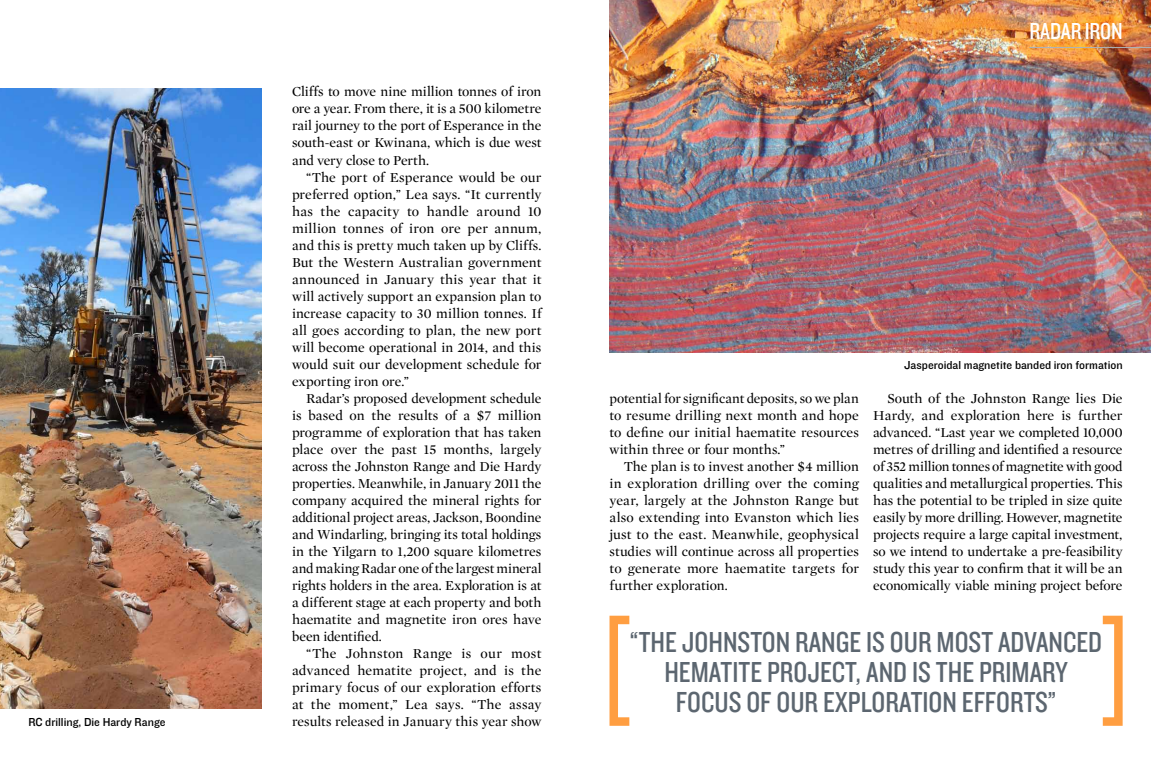
<style>
.page{position:relative;width:1151px;height:783px;background:#fff}
.page>*{position:absolute;margin:0;border:0;box-sizing:border-box;transform-origin:0 0}
.t1{font:30px/30px "Knockout HTF29 Junior Liteweight";color:#5c6670;text-align:center}
.t2{font:24px "Knockout HTF29 Junior Liteweight";letter-spacing:-.01em;color:#fff}
.t3{font:14px/17px "Mercury Display Roman";color:#000;text-align:justify}
.t4{font:12px "Knockout HTF31 Junior Middlewt";color:#000}
</style>
<div class="page">
<img style="left:0;top:88px;width:262px;height:620px">
<svg style="left:609px;top:615px;width:20px;height:110px"></svg>
<svg style="left:1103px;top:615px;width:20px;height:110px"></svg>
<img style="left:609px;top:0;width:542px;height:352px">
<hr style="left:1029px;top:47px;width:122px;height:1px;background:#adb3b8">
<p class="t3" style="left:292px;top:83px;width:251px">Cliffs to move nine million tonnes of iron ore a year. From there, it is a 500 kilometre rail journey to the port of Esperance in the south-east or Kwinana, which is due west and very close to Perth.</p>
<p class="t3" style="left:292px;top:168px;width:251px;text-indent:14px">“The port of Esperance would be our preferred option,” Lea says. “It currently has the capacity to handle around 10 million tonnes of iron ore per annum, and this is pretty much taken up by Cliffs.<br>But the Western Australian government announced in January this year that it will actively support an expansion plan to increase capacity to 30 million tonnes. If all goes according to plan, the new port will become operational in 2014, and this would suit our development schedule for exporting iron ore.”</p>
<p class="t3" style="left:292px;top:389px;width:251px;text-indent:14px">Radar’s proposed development schedule is based on the results of a $7 million programme of exploration that has taken place over the past 15 months, largely across the Johnston Range and Die Hardy properties. Meanwhile, in January 2011 the company acquired the mineral rights for additional project areas, Jackson, Boondine and Windarling, bringing its total holdings in the Yilgarn to 1,200 square kilometres and making Radar one of the largest mineral rights holders in the area. Exploration is at a different stage at each property and both haematite and magnetite iron ores have been identified.</p>
<p class="t3" style="left:292px;top:644px;width:251px;text-indent:14px">“The Johnston Range is our most advanced hematite project, and is the primary focus of our exploration efforts at the moment,” Lea says. “The assay</p>
<p class="t4" style="left:28px;top:715px;width:139px">RC drilling, Die Hardy Range</p>
<p class="t3" style="left:292px;top:712px;width:251px">results released in January this year show</p>
<h2 class="t2" style="left:1030px;top:18px;width:94px">RADAR IRON</h2>
<p class="t3" style="left:609px;top:389px;width:251px">potential for significant deposits, so we plan to resume drilling next month and hope to define our initial haematite resources within three or four months.”</p>
<p class="t3" style="left:609px;top:457px;width:251px;text-indent:14px">The plan is to invest another $4 million in exploration drilling over the coming year, largely at the Johnston Range but also extending into Evanston which lies just to the east. Meanwhile, geophysical studies will continue across all properties to generate more haematite targets for further exploration.</p>
<p class="t4" style="left:904px;top:358px;width:220px">Jasperoidal magnetite banded iron formation</p>
<p class="t3" style="left:873px;top:389px;width:251px;text-indent:14px">South of the Johnston Range lies Die Hardy, and exploration here is further advanced. “Last year we completed 10,000 metres of drilling and identified a resource of 352 million tonnes of magnetite with good qualities and metallurgical properties. This has the potential to be tripled in size quite easily by more drilling. However, magnetite projects require a large capital investment, so we intend to undertake a pre-feasibility study this year to confirm that it will be an economically viable mining project before</p>
<h1 class="t1" style="left:630px;top:627px;width:474px">“THE JOHNSTON RANGE IS OUR MOST ADVANCED<br>HEMATITE PROJECT, AND IS THE PRI MARY<br>FOCUS OF OUR EXPLORATION EFFORTS”</h1>
</div>
